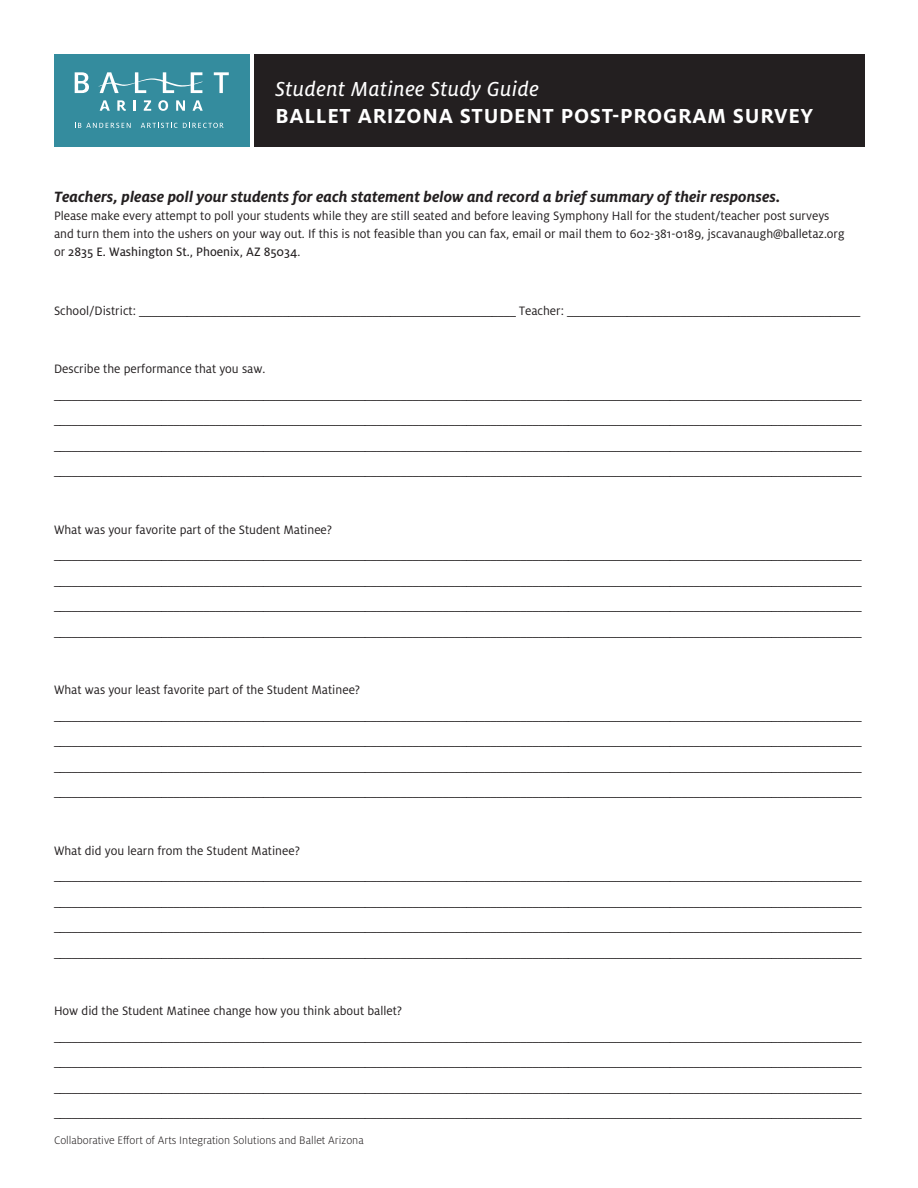
<style>
.page{position:relative;width:918px;height:1188px;background:#fff}
.page>*{position:absolute;margin:0;border:0;box-sizing:border-box;transform-origin:0 0}
.t1{font:700 22.5px "Milo OT";letter-spacing:.03em;color:#fff}
.t2{font:22.5px "Milo OT Text Ita";letter-spacing:.02em;color:#fff}
.t3{font:italic 700 16.5px "Milo OT";color:#231f20}
.t4{font:13.5px/25.5px "Milo OT";color:#231f20}
.t5{font:13.5px "Milo OT Text";color:#231f20}
.t6{font:300 12px "Milo OT";color:#231f20}
.s1{font-family:"Milo OT"}
</style>
<div class="page">
<div style="left:254px;top:54px;width:610px;height:92px;background:#231f20"></div>
<div style="left:54px;top:54px;width:195px;height:92px;background:#348c9e"></div>
<svg style="left:75px;top:72px;width:14px;height:21px"></svg>
<svg style="left:98px;top:72px;width:105px;height:21px"></svg>
<svg style="left:214px;top:72px;width:15px;height:21px"></svg>
<svg style="left:100px;top:100px;width:10px;height:11px"></svg>
<svg style="left:193px;top:100px;width:10px;height:11px"></svg>
<svg style="left:117px;top:100px;width:9px;height:11px"></svg>
<svg style="left:133px;top:100px;width:3px;height:11px"></svg>
<svg style="left:144px;top:100px;width:7px;height:11px"></svg>
<svg style="left:158px;top:100px;width:10px;height:11px"></svg>
<svg style="left:176px;top:100px;width:9px;height:11px"></svg>
<svg style="left:75px;top:123px;width:56px;height:5px"></svg>
<svg style="left:141px;top:123px;width:36px;height:5px"></svg>
<svg style="left:183px;top:123px;width:41px;height:5px"></svg>
<h1 class="t2" style="left:276px;top:76px;width:265px">Student Matinee Study Guide</h1>
<h1 class="t1" style="left:276px;top:103px;width:211px">BALLET ARIZONA STUD</h1>
<h1 class="t1" style="left:514px;top:103px;width:300px">ENT Post-PROGRAM SURVEY</h1>
<p class="t3" style="left:54px;top:188px;width:728px">Teachers, please poll your students for each statement below and record a brief summary of their responses.</p>
<p class="t4" style="left:54px;top:207px;width:792px;line-height:18px">Please make every attempt to poll your students while they are still seated and before leaving Symphony Hall for the student/teacher post surveys and turn them into the ushers on your way out. If this is not feasible than you can fax, email or mail them to 602-381-0189, jscavanaugh@balletaz.org</p>
<p class="t5" style="left:54px;top:245px;width:248px"><span class="s1">or</span> 2835 E. Washington St., Phoenix, AZ 85034<span class="s1">.</span></p>
<p class="t4" style="left:54px;top:298px;width:808px">School/District: _______________________________________________________________ Teacher: _________________________________________________</p>
<p class="t4" style="left:54px;top:356px;width:809px">Describe the performance that you saw. _______________________________________________________________________________________________________________________________________ _______________________________________________________________________________________________________________________________________ _______________________________________________________________________________________________________________________________________ _______________________________________________________________________________________________________________________________________</p>
<p class="t4" style="left:54px;top:517px;width:809px">What was your favorite part of the Student Matinee? _______________________________________________________________________________________________________________________________________ _______________________________________________________________________________________________________________________________________ _______________________________________________________________________________________________________________________________________ _______________________________________________________________________________________________________________________________________</p>
<p class="t4" style="left:54px;top:677px;width:809px">What was your least favorite part of the Student Matinee? _______________________________________________________________________________________________________________________________________ _______________________________________________________________________________________________________________________________________ _______________________________________________________________________________________________________________________________________ _______________________________________________________________________________________________________________________________________</p>
<p class="t4" style="left:54px;top:838px;width:809px">What did you learn from the Student Matinee? _______________________________________________________________________________________________________________________________________ _______________________________________________________________________________________________________________________________________ _______________________________________________________________________________________________________________________________________ _______________________________________________________________________________________________________________________________________</p>
<p class="t4" style="left:54px;top:998px;width:809px">How did the Student Matinee change how you think about ballet? _______________________________________________________________________________________________________________________________________ _______________________________________________________________________________________________________________________________________ _______________________________________________________________________________________________________________________________________ _______________________________________________________________________________________________________________________________________</p>
<p class="t6" style="left:54px;top:1133px;width:311px">Collaborative Effort of Arts Integration Solutions and Ballet Arizona</p>
</div>
